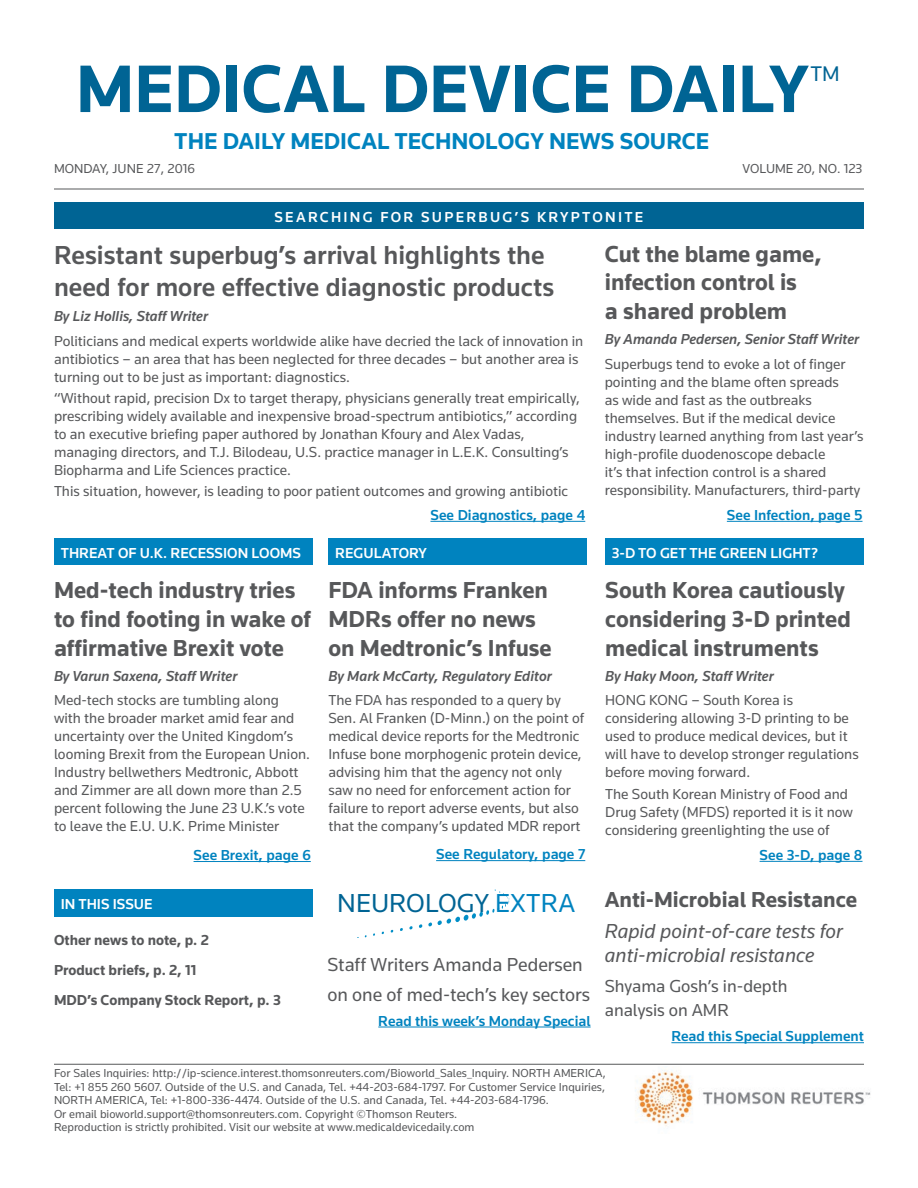
<style>
.page{position:relative;width:918px;height:1188px;background:#fff}
.page>*{position:absolute;margin:0;border:0;box-sizing:border-box;transform-origin:0 0}
.t1{font:700 69.75px "Knowledge";color:#006494}
.Headline{font:500 27px/32.4px "Knowledge";color:#57585a}
.t2{font:27px "Knowledge";color:#006494}
.Small_Headline{font:700 24px/28.8px "Knowledge";color:#57585a}
.t3{font:700 23.85px "Knowledge";color:#0083bf}
.Small_Headline-2{font:700 22.5px "Knowledge";color:#57585a}
.t4{font:22.05px "Knowledge";color:#006494}
.Extra_Small_Headline{font:italic 21px/24px "Knowledge";color:#57585a}
.Body{font:19.5px "Knowledge";color:#57585a}
.Extra_Small_Headline-2{font:18px/24px "Knowledge";color:#57585a}
.Body-2{font:15px/18px "Knowledge";color:#57585a}
.Body-3{font:500 15px "Knowledge";color:#0083bf}
.Byline{font:italic 500 15px "Knowledge";color:#57585a}
.Kicker{font:500 15px "Knowledge";color:#fff}
.Body-4{font:700 15px "Knowledge";color:#57585a}
.Kicker-2{font:500 15px "Knowledge";letter-spacing:.15em;color:#fff}
.t5{font:13.5px "Knowledge";color:#57585a}
.t6{font:12px/13.5px "Knowledge";color:#57585a}
.s1{color:#0083bf}
</style>
<div class="page">
<hr style="left:54px;top:1064px;width:810px;height:1px;background:#57585a">
<hr style="left:54px;top:189px;width:810px;height:1px;background:#57585a">
<img style="left:635px;top:1070px;width:236px;height:56px">
<div style="left:54px;top:202px;width:810px;height:28px;background:#006494"></div>
<div style="left:54px;top:538px;width:258px;height:27px;background:#0083bf"></div>
<div style="left:54px;top:889px;width:258px;height:28px;background:#0083bf"></div>
<div style="left:328px;top:538px;width:259px;height:27px;background:#0083bf"></div>
<hr style="left:430px;top:521px;width:155px;height:1px;background:#0083bf">
<hr style="left:727px;top:521px;width:135px;height:1px;background:#0083bf">
<hr style="left:194px;top:861px;width:117px;height:1px;background:#0083bf">
<hr style="left:436px;top:860px;width:149px;height:1px;background:#0083bf">
<hr style="left:760px;top:861px;width:103px;height:1px;background:#0083bf">
<hr style="left:378px;top:1027px;width:213px;height:1px;background:#0083bf">
<svg style="left:357px;top:889px;width:152px;height:49px"></svg>
<div style="left:605px;top:538px;width:259px;height:27px;background:#0083bf"></div>
<hr style="left:671px;top:1042px;width:193px;height:1px;background:#0083bf">
<h1 class="t1" style="left:76px;top:46px;width:734px">MEDICAL DEVICE DAILY</h1>
<h3 class="t4" style="left:811px;top:60px;width:31px">TM</h3>
<h3 class="t3" style="left:174px;top:126px;width:537px">THE DAILY MEDICAL TECHNOLOGY NEWS SOURCE</h3>
<p class="t5" style="left:54px;top:160px;width:142px">MONDAY, JUNE 27, 2016</p>
<p class="t5" style="left:742px;top:161px;width:122px">VOLUME 20, NO. 123</p>
<p class="Kicker-2" style="left:275px;top:208px;width:370px">SEARCHING FOR SUPERBUG’S KRYPTONITE</p>
<p class="Headline" style="left:54px;top:238px;width:502px">Resistant superbug’s arrival highlights the need for more effective diagnostic products</p>
<p class="Byline" style="left:54px;top:307px;width:156px">By Liz Hollis, Staff Writer</p>
<p class="Body-2" style="left:54px;top:332px;width:531px">Politicians and medical experts worldwide alike have decried the lack of innovation in antibiotics – an area that has been neglected for three decades – but another area is turning out to be just as important: diagnostics.</p>
<p class="Body-2" style="left:54px;top:389px;width:528px">“Without rapid, precision Dx to target therapy, physicians generally treat empirically, prescribing widely available and inexpensive broad-spectrum antibiotics,” according to an executive briefing paper authored by Jonathan Kfoury and Alex Vadas, managing directors, and T.J. Bilodeau, U.S. practice manager in L.E.K. Consulting’s Biopharma and Life Sciences practice.</p>
<p class="Body-2" style="left:54px;top:482px;width:516px">This situation, however, is leading to poor patient outcomes and growing antibiotic</p>
<p class="Small_Headline" style="left:605px;top:239px;width:219px">Cut the blame game, infection control is<br>a shared problem</p>
<p class="Byline" style="left:605px;top:330px;width:256px">By Amanda Pedersen, Senior Staff Writer</p>
<p class="Body-2" style="left:605px;top:354px;width:260px">Superbugs tend to evoke a lot of finger pointing and the blame often spreads<br>as wide and fast as the outbreaks themselves. But if the medical device industry learned anything from last year’s high-profile duodenoscope debacle<br>it’s that infection control is a shared responsibility. Manufacturers, third-party</p>
<p class="Kicker" style="left:61px;top:543px;width:242px">THREAT OF U.K. RECESSION LOOMS</p>
<p class="Small_Headline" style="left:54px;top:575px;width:259px">Med-tech industry tries to find footing in wake of affirmative Brexit vote</p>
<p class="Byline" style="left:54px;top:666px;width:185px">By Varun Saxena, Staff Writer</p>
<p class="Body-2" style="left:54px;top:691px;width:258px">Med-tech stocks are tumbling along<br>with the broader market amid fear and uncertainty over the United Kingdom’s looming Brexit from the European Union.<br>Industry bellwethers Medtronic, Abbott and Zimmer are all down more than 2.5 percent following the June 23 U.K.’s vote to leave the E.U. U.K. Prime Minister</p>
<p class="Body-3" style="left:430px;top:506px;width:156px">See Diagnostics, page 4</p>
<p class="Body-3" style="left:727px;top:506px;width:137px">See Infection, page 5</p>
<p class="Kicker" style="left:335px;top:543px;width:93px">REGULATORY</p>
<p class="Small_Headline" style="left:328px;top:575px;width:225px">FDA informs Franken<br>MDRs offer no news on Medtronic’s Infuse</p>
<p class="Byline" style="left:328px;top:666px;width:225px">By Mark McCarty, Regulatory Editor</p>
<p class="Body-2" style="left:328px;top:691px;width:257px">The FDA has responded to a query by Sen. Al Franken (D-Minn.) on the point of medical device reports for the Medtronic Infuse bone morphogenic protein device, advising him that the agency not only saw no need for enforcement action for failure to report adverse events, but also that the company’s updated MDR report</p>
<p class="Kicker" style="left:612px;top:543px;width:208px">3-D TO GET THE GREEN LIGHT?</p>
<p class="Small_Headline" style="left:605px;top:575px;width:247px">South Korea cautiously considering 3-D printed medical instruments</p>
<p class="Byline" style="left:605px;top:666px;width:170px">By Haky Moon, Staff Writer</p>
<p class="Body-2" style="left:605px;top:691px;width:255px">HONG KONG – South Korea is considering allowing 3-D printing to be used to produce medical devices, but it will have to develop stronger regulations before moving forward.</p>
<p class="Body-2" style="left:605px;top:784px;width:249px">The South Korean Ministry of Food and<br>Drug Safety (MFDS) reported it is it now considering greenlighting the use of</p>
<p class="Body-3" style="left:194px;top:846px;width:119px">See Brexit, page 6</p>
<p class="Body-3" style="left:436px;top:845px;width:151px">See Regulatory, page 7</p>
<p class="Body-3" style="left:760px;top:846px;width:104px">See 3-D, page 8</p>
<p class="Kicker" style="left:61px;top:895px;width:93px">IN THIS ISSUE</p>
<p class="Body-4" style="left:54px;top:931px;width:156px">Other news to note, p. 2</p>
<p class="Body-4" style="left:54px;top:961px;width:144px">Product briefs, p. 2, 11</p>
<p class="Body-4" style="left:54px;top:991px;width:228px">MDD’s Company Stock Report, p. 3</p>
<p class="t2" style="left:337px;top:887px;width:240px">NEUROLOGY <span class="s1">EXTRA</span></p>
<p class="Body" style="left:327px;top:952px;width:257px">Staff Writers Amanda Pedersen</p>
<p class="Body" style="left:327px;top:982px;width:264px">on one of med-tech’s key sectors</p>
<p class="Body-3" style="left:378px;top:1011px;width:214px">Read this week’s Monday Special</p>
<p class="Small_Headline-2" style="left:605px;top:886px;width:254px">Anti-Microbial Resistance</p>
<p class="Extra_Small_Headline" style="left:605px;top:918px;width:240px">Rapid point-of-care tests for anti-microbial resistance</p>
<p class="Extra_Small_Headline-2" style="left:605px;top:974px;width:184px">Shyama Gosh’s in-depth analysis on AMR</p>
<p class="Body-3" style="left:671px;top:1027px;width:194px">Read this Special Supplement</p>
<p class="t6" style="left:54px;top:1066px;width:553px">For Sales Inquiries: http://ip-science.interest.thomsonreuters.com/Bioworld_Sales_Inquiry. NORTH AMERICA, Tel: +1 855 260 5607. Outside of the U.S. and Canada, Tel. +44-203-684-1797. For Customer Service Inquiries, NORTH AMERICA, Tel: +1-800-336-4474. Outside of the U.S. and Canada, Tel. +44-203-684-1796.<br>Or email bioworld.support@thomsonreuters.com. Copyright ©Thomson Reuters.<br>Reproduction is strictly prohibited. Visit our website at www.medicaldevicedaily.com</p>
</div>
